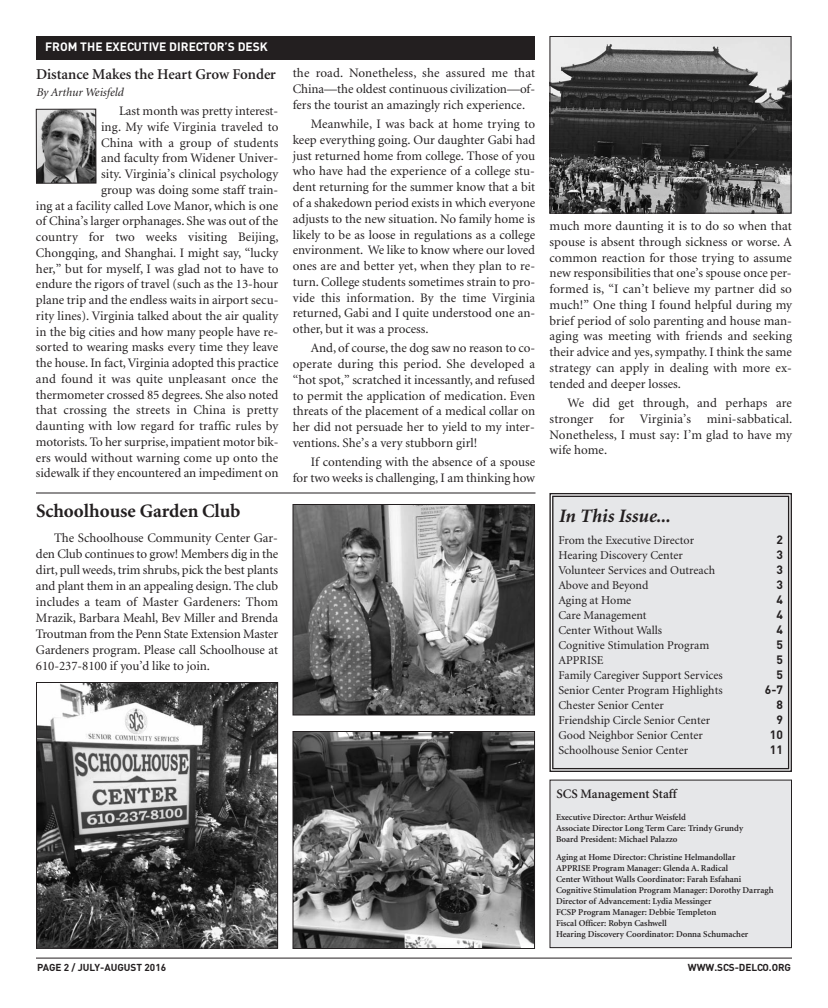
<style>
.page{position:relative;width:828px;height:1008px;background:#fff}
.page>*{position:absolute;margin:0;border:0;box-sizing:border-box;transform-origin:0 0}
.t1{font:700 19px "Minion";color:#231f20}
.t2{font:italic 700 19px "Minion";color:#231f20}
.t3{font:600 15px "Minion";color:#231f20}
.t4{font:13px/15.8px "Minion";color:#231f20;text-align:justify}
.t5{font:600 13px "Minion";color:#231f20}
.t6{font:12px "Minion";color:#231f20}
.t7{font:700 12px "DIN";color:#fff}
.t8{font:700 12px "DIN";color:#231f20}
.t9{font:italic 12px "Minion";color:#231f20}
.t10{font:700 10px "DIN";color:#231f20}
.t11{font:600 9px/11px "Minion";color:#231f20}
</style>
<div class="page">
<hr style="left:36px;top:958px;width:756px;height:1px;background:#231f20">
<div style="left:36px;top:36px;width:499px;height:24px;background:#231f20"></div>
<img style="left:38px;top:111px;width:56px;height:71px">
<div style="left:36px;top:109px;width:60px;height:75px;border:1px solid #231f20"></div>
<div style="left:553px;top:496px;width:236px;height:273px;background:#e6e7e9"></div>
<div style="left:549px;top:493px;width:243px;height:279px;border:1px solid #231f20"></div>
<div style="left:552px;top:496px;width:237px;height:273px;border:1px solid #231f20"></div>
<div style="left:550px;top:780px;width:242px;height:168px;background:#e6e7e9"></div>
<div style="left:550px;top:780px;width:242px;height:168px;border:1px solid #231f20"></div>
<img style="left:551px;top:38px;width:239px;height:174px">
<div style="left:549px;top:36px;width:243px;height:178px;border:1px solid #231f20"></div>
<img style="left:294px;top:733px;width:239px;height:214px">
<div style="left:292px;top:731px;width:243px;height:218px;border:1px solid #231f20"></div>
<img style="left:294px;top:506px;width:239px;height:208px">
<div style="left:292px;top:504px;width:243px;height:212px;border:1px solid #231f20"></div>
<img style="left:38px;top:684px;width:238px;height:263px">
<div style="left:36px;top:682px;width:242px;height:267px;border:1px solid #231f20"></div>
<hr style="left:36px;top:492px;width:500px;height:2px;background:#231f20">
<p class="t7" style="left:45px;top:40px;width:224px">FROM THE EXECUTIVE DIRECTOR’S DESK</p>
<p class="t3" style="left:36px;top:68px;width:242px">Distance Makes the Heart Grow Fonder</p>
<p class="t9" style="left:36px;top:87px;width:89px">By Arthur Weisfeld</p>
<p class="t4" style="left:36px;top:104px;width:244px;text-align:right">Last month was pretty interest-<br>ing. My wife Virginia traveled to<br>China with a group of students<br>and faculty from Widener Univer-<br>sity. Virginia’s clinical psychology<br>group was doing some staff train-<br>ing at a facility called Love Manor, which is one of China’s larger orphanages. She was out of the country for two weeks visiting Beijing, Chongqing, and Shanghai. I might say, “lucky her,” but for myself, I was glad not to have to endure the rigors of travel (such as the 13-hour plane trip and the endless waits in airport secu&shy;rity lines). Virginia talked about the air quality in the big cities and how many people have re&shy;sorted to wearing masks every time they leave the house. In fact, Virginia adopted this practice and found it was quite unpleasant once the thermometer crossed 85 degrees. She also noted that crossing the streets in China is pretty daunting with low regard for traffic rules by motorists. To her surprise, impatient motor bik&shy;ers would without warning come up onto the sidewalk if they encountered an impediment on</p>
<h1 class="t1" style="left:36px;top:504px;width:206px">Schoolhouse Garden Club</h1>
<p class="t4" style="left:36px;top:530px;width:244px;text-indent:18px">The Schoolhouse Community Center Gar&shy;den Club continues to grow! Members dig in the dirt, pull weeds, trim shrubs, pick the best plants and plant them in an appealing design. The club includes a team of Master Gardeners: Thom Mrazik, Barbara Meahl, Bev Miller and Brenda Troutman from the Penn State Extension Master Gardeners program. Please call Schoolhouse at 610-237-8100 if you’d like to join.</p>
<p class="t4" style="left:293px;top:66px;width:244px">the road. Nonetheless, she assured me that China—the oldest continuous civilization—of&shy;fers the tourist an amazingly rich experience.</p>
<p class="t4" style="left:293px;top:117px;width:244px;text-indent:18px">Meanwhile, I was back at home trying to keep everything going. Our daughter Gabi had just returned home from college. Those of you who have had the experience of a college stu&shy;dent returning for the summer know that a bit of a shakedown period exists in which everyone adjusts to the new situation. No family home is likely to be as loose in regulations as a college environment. We like to know where our loved ones are and better yet, when they plan to re&shy;turn. College students sometimes strain to pro&shy;vide this information. By the time Virginia returned, Gabi and I quite understood one an&shy;other, but it was a process.</p>
<p class="t4" style="left:293px;top:341px;width:244px;text-indent:18px">And, of course, the dog saw no reason to co&shy;operate during this period. She developed a “hot spot,” scratched it incessantly, and refused to permit the application of medication. Even threats of the placement of a medical collar on her did not persuade her to yield to my inter&shy;ventions. She’s a very stubborn girl!</p>
<p class="t4" style="left:293px;top:455px;width:244px;text-align:right">If contending with the absence of a spouse for two weeks is challenging, I am thinking how</p>
<p class="t4" style="left:550px;top:219px;width:244px">much more daunting it is to do so when that spouse is absent through sickness or worse. A common reaction for those trying to assume new responsibilities that one’s spouse once per&shy;formed is, “I can’t believe my partner did so much!” One thing I found helpful during my brief period of solo parenting and house man&shy;aging was meeting with friends and seeking their advice and yes, sympathy. I think the same strategy can apply in dealing with more ex&shy;tended and deeper losses.</p>
<p class="t4" style="left:550px;top:396px;width:244px;text-indent:18px">We did get through, and perhaps are stronger for Virginia’s mini-sabbatical.<br>Nonetheless, I must say: I’m glad to have my wife home.</p>
<h1 class="t2" style="left:558px;top:508px;width:113px">In This Issue...</h1>
<p class="t6" style="left:558px;top:535px;width:137px">From the Executive Director</p>
<p class="t8" style="left:776px;top:532px;width:8px">2</p>
<p class="t6" style="left:558px;top:550px;width:126px">Hearing Discovery Center</p>
<p class="t8" style="left:776px;top:547px;width:8px">3</p>
<p class="t6" style="left:558px;top:565px;width:158px">Volunteer Services and Outreach</p>
<p class="t8" style="left:776px;top:562px;width:8px">3</p>
<p class="t6" style="left:558px;top:580px;width:92px">Above and Beyond</p>
<p class="t8" style="left:776px;top:577px;width:8px">3</p>
<p class="t6" style="left:558px;top:595px;width:74px">Aging at Home</p>
<p class="t8" style="left:776px;top:592px;width:8px">4</p>
<p class="t6" style="left:558px;top:610px;width:90px">Care Management</p>
<p class="t8" style="left:776px;top:607px;width:8px">4</p>
<p class="t6" style="left:558px;top:625px;width:105px">Center Without Walls</p>
<p class="t8" style="left:776px;top:622px;width:8px">4</p>
<p class="t6" style="left:558px;top:640px;width:152px">Cognitive Stimulation Program</p>
<p class="t8" style="left:776px;top:637px;width:8px">5</p>
<p class="t6" style="left:558px;top:655px;width:46px">APPRISE</p>
<p class="t8" style="left:776px;top:652px;width:8px">5</p>
<p class="t6" style="left:558px;top:670px;width:166px">Family Caregiver Support Services</p>
<p class="t8" style="left:776px;top:667px;width:8px">5</p>
<p class="t6" style="left:558px;top:685px;width:166px">Senior Center Program Highlights</p>
<p class="t8" style="left:765px;top:682px;width:20px">6-7</p>
<p class="t6" style="left:558px;top:700px;width:107px">Chester Senior Center</p>
<p class="t8" style="left:776px;top:697px;width:8px">8</p>
<p class="t6" style="left:558px;top:715px;width:153px">Friendship Circle Senior Center</p>
<p class="t8" style="left:776px;top:712px;width:8px">9</p>
<p class="t6" style="left:558px;top:730px;width:146px">Good Neighbor Senior Center</p>
<p class="t8" style="left:770px;top:727px;width:15px">10</p>
<p class="t6" style="left:558px;top:745px;width:131px">Schoolhouse Senior Center</p>
<p class="t8" style="left:770px;top:742px;width:15px">11</p>
<p class="t5" style="left:556px;top:789px;width:122px">SCS Management Staff</p>
<p class="t11" style="left:556px;top:813px;width:189px">Executive Director: Arthur Weisfeld<br>Associate Director Long Term Care: Trindy Grundy<br>Board President: Michael Palazzo</p>
<p class="t11" style="left:556px;top:853px;width:219px">Aging at Home Director: Christine Helmandollar<br>APPRISE Program Manager: Glenda A. Radical<br>Center Without Walls Coordinator: Farah Esfahani Cognitive Stimulation Program Manager: Dorothy Darragh Director of Advancement: Lydia Messinger<br>FCSP Program Manager: Debbie Templeton<br>Fiscal Officer: Robyn Cashwell<br>Hearing Discovery Coordinator: Donna Schumacher</p>
<p class="t10" style="left:37px;top:961px;width:131px">PAGE 2 / JULY-AUGUST 2016</p>
<p class="t10" style="left:688px;top:961px;width:105px">WWW.SCS-DELCO.ORG</p>
</div>
